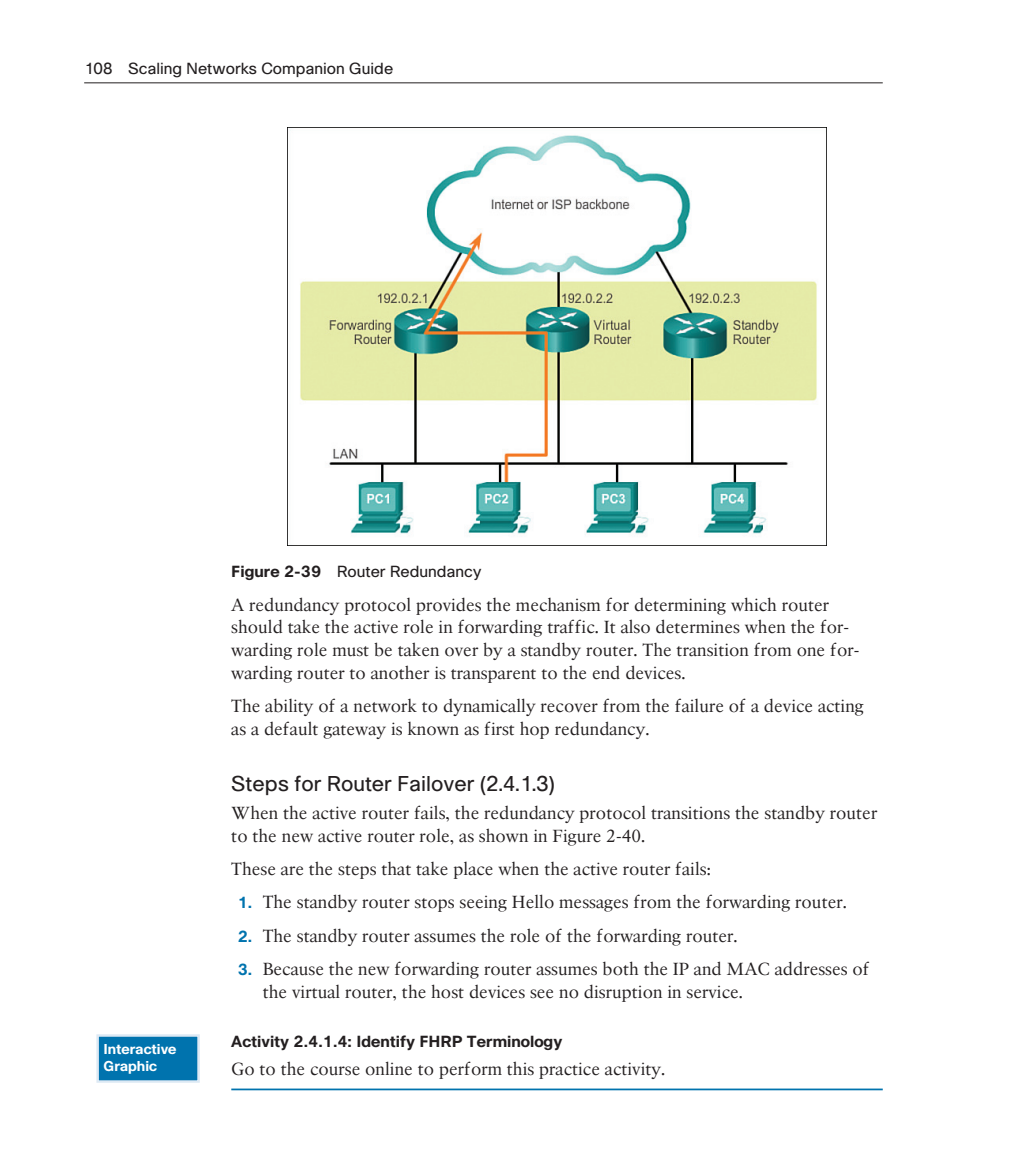
<style>
.page{position:relative;width:1009px;height:1150px;background:#fff}
.page>*{position:absolute;margin:0;border:0;box-sizing:border-box;transform-origin:0 0}
.t1{font:21px "Cisco";color:#231f20}
.CHAP_BM{font:17.5px/22.8px "Cisco Serif";color:#231f20}
.NL_LAST{font:17.5px/22.8px "Cisco Serif";color:#231f20}
.NL_FIRST{font:17.5px "Cisco Serif";color:#231f20}
.NL_MID{font:17.5px "Cisco Serif";color:#231f20}
.LAB_LAST{font:17.5px "Cisco Serif";color:#231f20}
.FIG_TTL{font:15.75px "Cisco";color:#231f20}
.LAB_TTL{font:700 15.75px "Cisco";color:#231f20}
.t2{font:700 14px/17.5px "Cisco";color:#fff}
.s1{font-weight:700}
.s2{font-family:"Cisco";font-weight:700;font-size:15.75px;color:#0073ae}
</style>
<div class="page">
<hr style="left:84px;top:82px;width:798px;height:1px;background:#231f20">
<hr style="left:231px;top:1088px;width:651px;height:2px;background:#0073ae">
<img style="left:288px;top:127px;width:538px;height:419px">
<div style="left:98px;top:1035px;width:100px;height:46px;background:#0073ae"></div>
<div style="left:96px;top:1034px;width:104px;height:48px;border:2px solid #dde9f4"></div>
<p class="FIG_TTL" style="left:84px;top:59px;width:310px">108 Scaling Networks Companion Guide</p>
<p class="t2" style="left:103px;top:1039px;width:75px">Interactive<br>Graphic</p>
<p class="FIG_TTL" style="left:231px;top:562px;width:252px"><span class="s1">Figure 2-39</span> Router Redundancy</p>
<p class="CHAP_BM" style="left:231px;top:593px;width:629px">A redundancy protocol provides the mechanism for determining which router should take the active role in forwarding traffic. It also determines when the for&shy;warding role must be taken over by a standby router. The transition from one for&shy;warding router to another is transparent to the end devices.</p>
<p class="CHAP_BM" style="left:231px;top:695px;width:634px">The ability of a network to dynamically recover from the failure of a device acting as a default gateway is known as first hop redundancy.</p>
<h3 class="t1" style="left:231px;top:771px;width:325px">Steps for Router Failover (2.4.1.3)</h3>
<p class="CHAP_BM" style="left:231px;top:801px;width:647px">When the active router fails, the redundancy protocol transitions the standby router to the new active router role, as shown in Figure 2-40.</p>
<p class="CHAP_BM" style="left:231px;top:857px;width:481px">These are the steps that take place when the active router fails:</p>
<p class="NL_FIRST" style="left:238px;top:890px;width:610px"><span class="s2">1.</span> The standby router stops seeing Hello messages from the forwarding router.</p>
<p class="NL_MID" style="left:238px;top:924px;width:501px"><span class="s2">2.</span> The standby router assumes the role of the forwarding router.</p>
<p class="NL_LAST" style="left:263px;top:957px;width:608px;text-indent:-25px"><span class="s2">3.</span> Because the new forwarding router assumes both the IP and MAC addresses of the virtual router, the host devices see no disruption in service.</p>
<p class="LAB_TTL" style="left:231px;top:1031px;width:332px">Activity 2.4.1.4: Identify FHRP Terminology</p>
<p class="LAB_LAST" style="left:231px;top:1057px;width:435px">Go to the course online to perform this practice activity.</p>
</div>
